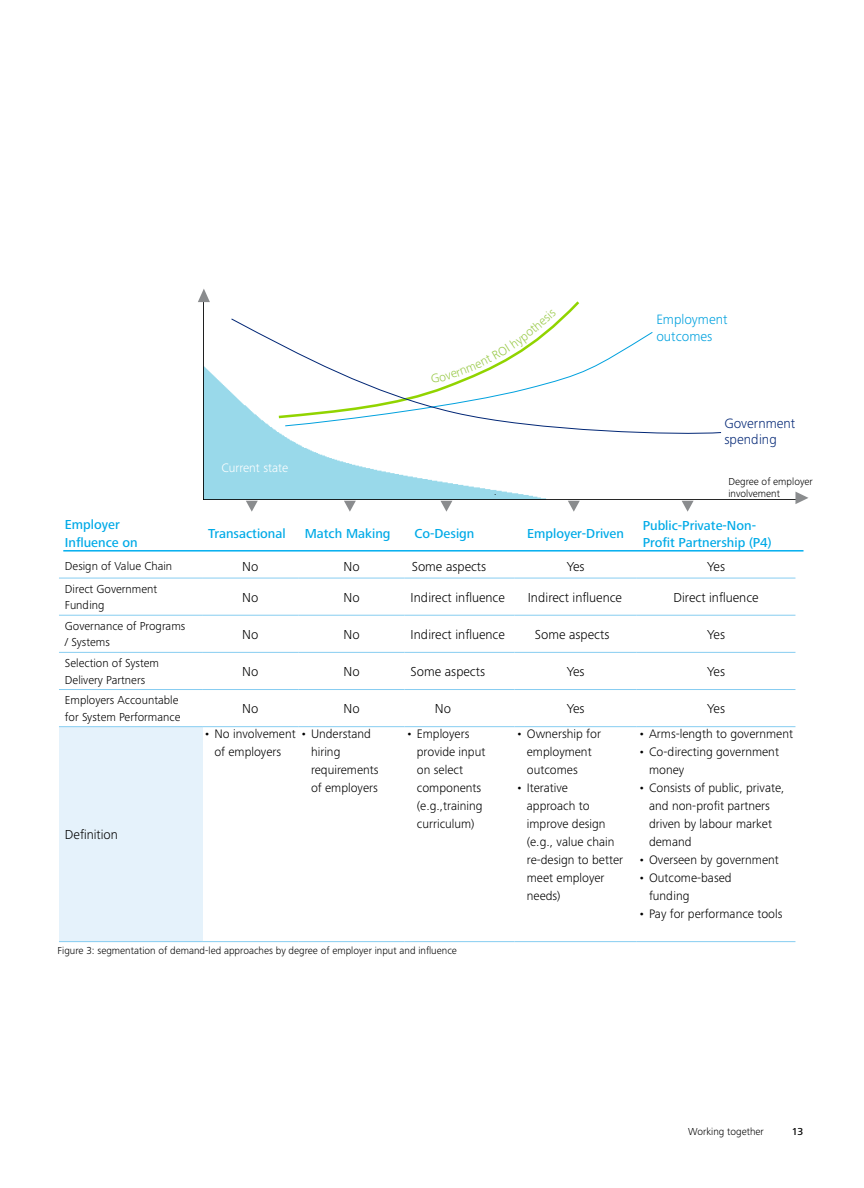
<style>
.page{position:relative;width:864px;height:1188px;background:#fff}
.page>*{position:absolute;margin:0;border:0;box-sizing:border-box;transform-origin:0 0}
.t1{font:300 13.95px/16.5px "Frutiger Next Pro";color:#00a1de}
.t2{font:300 13.95px/16.5px "Frutiger Next Pro";color:#082b78}
.t3{font:300 13.5px "Frutiger Next Pro";color:#000}
.t4{font:500 13.5px/18px "Frutiger Next Pro";color:#00aae7}
.t5{font:300 12.75px/18px "Frutiger Next Pro";color:#000}
.t6{font:300 12.75px "Frutiger Next Pro";color:#fff}
.t7{font:300 12px/16.5px "Frutiger Next Pro";color:#000}
.t8{font:300 10.5px/12px "Frutiger Next Pro";color:#000}
.t9{font:500 10.5px "Frutiger Next Pro";color:#000}
</style>
<div class="page">
<img style="left:203px;top:302px;width:343px;height:197px">
<svg style="left:230px;top:318px;width:492px;height:117px"></svg>
<svg style="left:198px;top:289px;width:12px;height:13px"></svg>
<svg style="left:795px;top:492px;width:13px;height:12px"></svg>
<div style="left:59px;top:727px;width:143px;height:215px;background:#e5f2fb"></div>
<hr style="left:59px;top:578px;width:143px;height:1px;background:#87cdf1">
<hr style="left:202px;top:578px;width:97px;height:1px;background:#87cdf1">
<hr style="left:299px;top:578px;width:106px;height:1px;background:#87cdf1">
<hr style="left:405px;top:578px;width:110px;height:1px;background:#87cdf1">
<hr style="left:515px;top:578px;width:122px;height:1px;background:#87cdf1">
<hr style="left:637px;top:578px;width:158px;height:1px;background:#87cdf1">
<hr style="left:59px;top:615px;width:143px;height:1px;background:#87cdf1">
<hr style="left:202px;top:615px;width:97px;height:1px;background:#87cdf1">
<hr style="left:299px;top:615px;width:106px;height:1px;background:#87cdf1">
<hr style="left:405px;top:615px;width:110px;height:1px;background:#87cdf1">
<hr style="left:515px;top:615px;width:122px;height:1px;background:#87cdf1">
<hr style="left:637px;top:615px;width:158px;height:1px;background:#87cdf1">
<hr style="left:59px;top:652px;width:143px;height:1px;background:#87cdf1">
<hr style="left:202px;top:652px;width:97px;height:1px;background:#87cdf1">
<hr style="left:299px;top:652px;width:106px;height:1px;background:#87cdf1">
<hr style="left:405px;top:652px;width:110px;height:1px;background:#87cdf1">
<hr style="left:515px;top:652px;width:122px;height:1px;background:#87cdf1">
<hr style="left:637px;top:652px;width:158px;height:1px;background:#87cdf1">
<hr style="left:59px;top:689px;width:143px;height:1px;background:#87cdf1">
<hr style="left:202px;top:689px;width:97px;height:1px;background:#87cdf1">
<hr style="left:299px;top:689px;width:106px;height:1px;background:#87cdf1">
<hr style="left:405px;top:689px;width:110px;height:1px;background:#87cdf1">
<hr style="left:515px;top:689px;width:122px;height:1px;background:#87cdf1">
<hr style="left:637px;top:689px;width:158px;height:1px;background:#87cdf1">
<hr style="left:59px;top:726px;width:143px;height:1px;background:#87cdf1">
<hr style="left:202px;top:726px;width:97px;height:1px;background:#87cdf1">
<hr style="left:299px;top:726px;width:106px;height:1px;background:#87cdf1">
<hr style="left:405px;top:726px;width:110px;height:1px;background:#87cdf1">
<hr style="left:515px;top:726px;width:122px;height:1px;background:#87cdf1">
<hr style="left:637px;top:726px;width:158px;height:1px;background:#87cdf1">
<hr style="left:59px;top:941px;width:143px;height:1px;background:#87cdf1">
<hr style="left:202px;top:941px;width:97px;height:1px;background:#87cdf1">
<hr style="left:299px;top:941px;width:106px;height:1px;background:#87cdf1">
<hr style="left:405px;top:941px;width:110px;height:1px;background:#87cdf1">
<hr style="left:515px;top:941px;width:122px;height:1px;background:#87cdf1">
<hr style="left:637px;top:941px;width:158px;height:1px;background:#87cdf1">
<hr style="left:63px;top:550px;width:741px;height:2px;background:#00aeef">
<svg style="left:246px;top:501px;width:12px;height:11px"></svg>
<svg style="left:344px;top:501px;width:12px;height:11px"></svg>
<svg style="left:440px;top:501px;width:12px;height:11px"></svg>
<svg style="left:568px;top:501px;width:12px;height:11px"></svg>
<svg style="left:682px;top:501px;width:12px;height:11px"></svg>
<svg style="left:276px;top:301px;width:377px;height:126px"></svg>
<p class="t6" style="left:221px;top:460px;width:68px">Current state</p>
<p class="t1" style="left:656px;top:311px;width:73px">Employment outcomes</p>
<p class="t2" style="left:724px;top:415px;width:72px">Government spending</p>
<p class="t8" style="left:728px;top:476px;width:86px">Degree of employer involvement</p>
<p class="t4" style="left:65px;top:516px;width:74px">Employer<br>Influence on</p>
<p class="t4" style="left:208px;top:525px;width:79px">Transactional</p>
<p class="t4" style="left:305px;top:525px;width:87px">Match Making</p>
<p class="t4" style="left:414px;top:525px;width:62px">Co-Design</p>
<p class="t4" style="left:527px;top:525px;width:98px">Employer-Driven</p>
<p class="t4" style="left:643px;top:517px;width:130px;line-height:16.5px">Public-Private-Non-<br>Profit Partnership (P4)</p>
<p class="t7" style="left:65px;top:558px;width:109px">Design of Value Chain</p>
<p class="t3" style="left:242px;top:559px;width:18px">No</p>
<p class="t3" style="left:344px;top:559px;width:18px">No</p>
<p class="t3" style="left:412px;top:558px;width:76px">Some aspects</p>
<p class="t3" style="left:567px;top:559px;width:19px">Yes</p>
<p class="t3" style="left:707px;top:559px;width:19px">Yes</p>
<p class="t7" style="left:65px;top:580px;width:94px">Direct Government<br>Funding</p>
<p class="t3" style="left:242px;top:589px;width:18px">No</p>
<p class="t3" style="left:344px;top:589px;width:18px">No</p>
<p class="t3" style="left:411px;top:589px;width:96px">Indirect influence</p>
<p class="t3" style="left:528px;top:589px;width:96px">Indirect influence</p>
<p class="t3" style="left:674px;top:589px;width:87px">Direct influence</p>
<p class="t7" style="left:65px;top:618px;width:122px">Governance of Programs / Systems</p>
<p class="t3" style="left:242px;top:626px;width:18px">No</p>
<p class="t3" style="left:344px;top:626px;width:18px">No</p>
<p class="t3" style="left:411px;top:626px;width:96px">Indirect influence</p>
<p class="t3" style="left:535px;top:626px;width:76px">Some aspects</p>
<p class="t3" style="left:707px;top:626px;width:19px">Yes</p>
<p class="t7" style="left:65px;top:655px;width:96px">Selection of System<br>Delivery Partners</p>
<p class="t3" style="left:242px;top:664px;width:18px">No</p>
<p class="t3" style="left:344px;top:664px;width:18px">No</p>
<p class="t3" style="left:411px;top:664px;width:76px">Some aspects</p>
<p class="t3" style="left:567px;top:664px;width:19px">Yes</p>
<p class="t3" style="left:707px;top:664px;width:19px">Yes</p>
<p class="t7" style="left:65px;top:692px;width:117px">Employers Accountable for System Performance</p>
<p class="t3" style="left:242px;top:701px;width:18px">No</p>
<p class="t3" style="left:344px;top:701px;width:18px">No</p>
<p class="t3" style="left:435px;top:701px;width:18px">No</p>
<p class="t3" style="left:567px;top:701px;width:19px">Yes</p>
<p class="t3" style="left:707px;top:701px;width:19px">Yes</p>
<p class="t3" style="left:65px;top:827px;width:55px">Definition</p>
<p class="t5" style="left:214px;top:725px;width:158px;text-indent:-11px">• No involvement • Understand of employers</p>
<p class="t5" style="left:311px;top:743px;width:69px">hiring requirements of employers</p>
<p class="t5" style="left:417px;top:725px;width:70px;text-indent:-11px">• Employers provide input on select components (e.g.,training curriculum)</p>
<p class="t5" style="left:527px;top:725px;width:76px;text-indent:-11px">• Ownership for employment outcomes</p>
<p class="t5" style="left:527px;top:779px;width:98px;text-indent:-11px">• Iterative<br>approach to improve design (e.g., value chain re-design to better meet employer needs)</p>
<p class="t8" style="left:57px;top:945px;width:401px">Figure 3: segmentation of demand-led approaches by degree of employer input and influence</p>
<p class="t5" style="left:638px;top:725px;width:156px">• Arms-length to government</p>
<p class="t5" style="left:649px;top:743px;width:131px;text-indent:-11px">• Co-directing government money</p>
<p class="t5" style="left:649px;top:779px;width:137px;text-indent:-11px">• Consists of public, private, and non-profit partners driven by labour market demand</p>
<p class="t5" style="left:638px;top:851px;width:142px">• Overseen by government</p>
<p class="t5" style="left:649px;top:869px;width:84px;text-indent:-11px">• Outcome-based funding</p>
<p class="t5" style="left:638px;top:905px;width:146px">• Pay for performance tools</p>
<p class="t8" style="left:688px;top:1126px;width:77px">Working together</p>
<p class="t9" style="left:792px;top:1126px;width:13px">13</p>
</div>
